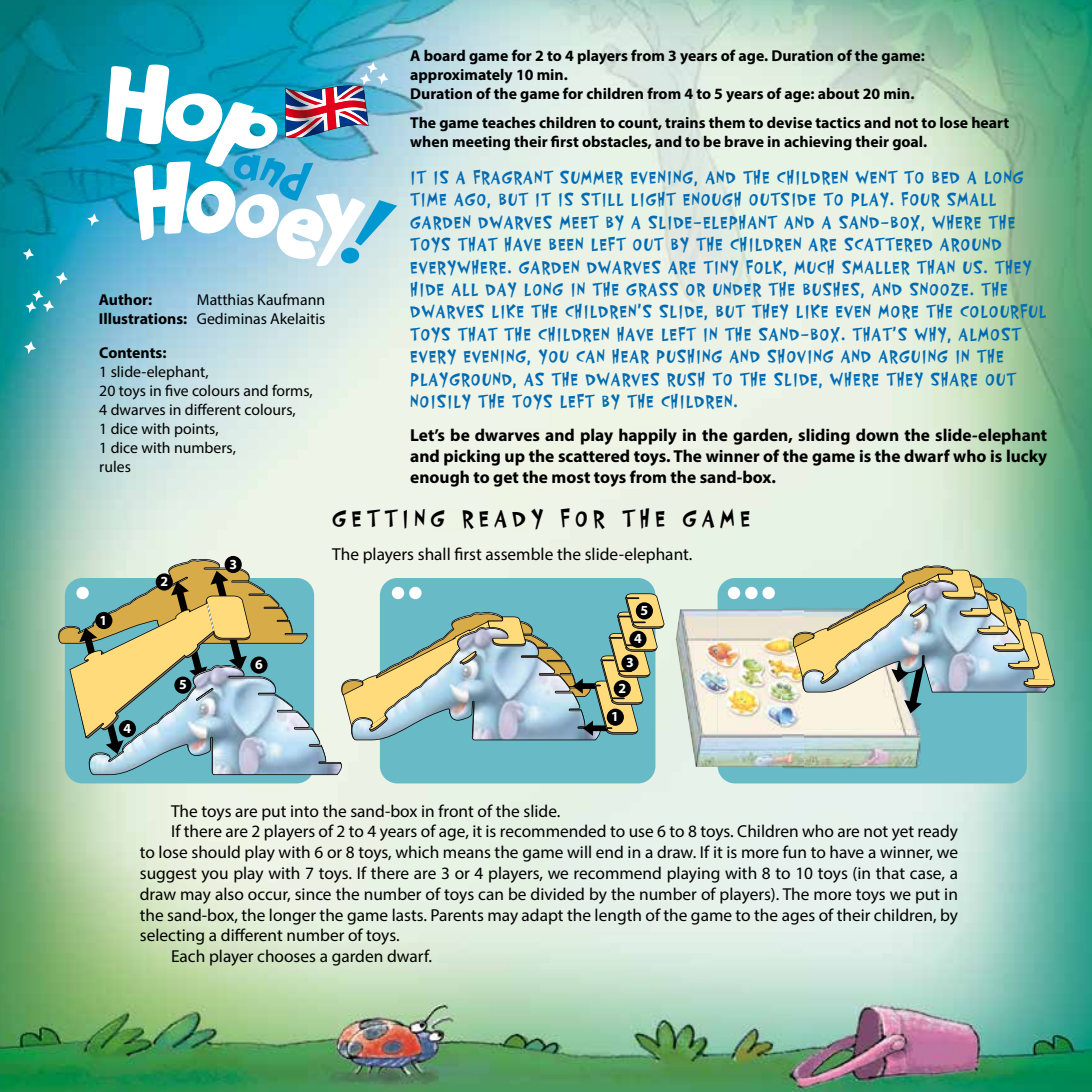
<style>
.page{position:relative;width:1092px;height:1092px;background:#fff}
.page>*{position:absolute;margin:0;border:0;box-sizing:border-box;transform-origin:0 0}
.t1{font:700 25.2px "PF Cosmonut Pro";letter-spacing:.2em;color:#000}
.t2{font:700 18.9px/22.4px "PF Cosmonut Pro";letter-spacing:.05em;color:#006ab3}
.t3{font:17.32px "Myriad Pro";color:#000}
.t4{font:700 17.32px/20.8px "Myriad Pro";color:#000;text-align:justify}
.t5{font:700 15.75px/18.9px "Myriad Pro";color:#000}
.t6{font:15.75px/18.9px "Myriad Pro";color:#000}
.t7{font:700 13.83px "Myriad Pro";color:#fff}
.s1{font-weight:700}
</style>
<div class="page">
<img style="left:0;top:0;width:1091px;height:1091px">
<svg style="left:24px;top:341px;width:12px;height:13px"></svg>
<svg style="left:87px;top:213px;width:12px;height:13px"></svg>
<svg style="left:56px;top:272px;width:12px;height:12px"></svg>
<svg style="left:26px;top:290px;width:28px;height:23px"></svg>
<svg style="left:23px;top:248px;width:11px;height:12px"></svg>
<div style="left:717px;top:578px;width:309px;height:205px;background:#69bac7;border-radius:17px"></div>
<div style="left:380px;top:578px;width:275px;height:205px;background:#69bac7;border-radius:17px"></div>
<div style="left:65px;top:578px;width:249px;height:205px;background:#69bac7;border-radius:17px"></div>
<img style="left:782px;top:608px;width:138px;height:160px">
<img style="left:675px;top:609px;width:128px;height:157px">
<img style="left:792px;top:564px;width:262px;height:149px">
<div style="left:727px;top:586px;width:13px;height:13px;background:#fff;border-radius:50%"></div>
<div style="left:745px;top:586px;width:12px;height:13px;background:#fff;border-radius:50%"></div>
<div style="left:762px;top:586px;width:12px;height:13px;background:#fff;border-radius:50%"></div>
<svg style="left:58px;top:557px;width:606px;height:218px"></svg>
<svg style="left:105px;top:62px;width:292px;height:205px"></svg>
<p class="t6" style="left:99px;top:290px;width:228px;text-align:right">Matthias Kaufmann<br><span class="s1">Illustrations:</span> Gediminas Akelaitis</p>
<p class="t5" style="left:99px;top:289px;width:55px">Author:</p>
<p class="t5" style="left:99px;top:343px;width:69px">Contents:</p>
<p class="t6" style="left:99px;top:362px;width:215px">1 slide-elephant,<br>20 toys in five colours and forms,<br>4 dwarves in different colours,<br>1 dice with points,<br>1 dice with numbers,<br>rules</p>
<p class="t5" style="left:410px;top:46px;width:516px">A board game for 2 to 4 players from 3 years of age. Duration of the game: approximately 10 min.<br>Duration of the game for children from 4 to 5 years of age: about 20 min.</p>
<p class="t5" style="left:410px;top:113px;width:600px">The game teaches children to count, trains them to devise tactics and not to lose heart when meeting their first obstacles, and to be brave in achieving their goal.</p>
<p class="t2" style="left:410px;top:165px;width:637px">IT IS A FRAGRANT SUMMER EVENING, AND THE CHILDREN WENT TO BED A LONG TIME AGO, BUT IT IS STILL LIGHT ENOUGH OUTSIDE TO PLAY. FOUR SMALL GARDEN DWARVES MEET BY A SLIDE-ELEPHANT AND A SAND-BOX, WHERE THE TOYS THAT HAVE BEEN LEFT OUT BY THE CHILDREN ARE SCATTERED AROUND EVERYWHERE. GARDEN DWARVES ARE TINY FOLK, MUCH SMALLER THAN US. THEY HIDE ALL DAY LONG IN THE GRASS OR UNDER THE BUSHES, AND SNOOZE. THE DWARVES LIKE THE CHILDREN’S SLIDE, BUT THEY LIKE EVEN MORE THE COLOURFUL TOYS THAT THE CHILDREN HAVE LEFT IN THE SAND-BOX. THAT’S WHY, ALMOST EVERY EVENING, YOU CAN HEAR PUSHING AND SHOVING AND ARGUING IN THE PLAYGROUND, AS THE DWARVES RUSH TO THE SLIDE, WHERE THEY SHARE OUT NOISILY THE TOYS LEFT BY THE CHILDREN.</p>
<p class="t4" style="left:410px;top:424px;width:638px">Let’s be dwarves and play happily in the garden, sliding down the slide-elephant and picking up the scattered toys. The winner of the game is the dwarf who is lucky enough to get the most toys from the sand-box.</p>
<p class="t7" style="left:100px;top:611px;width:9px">1</p>
<p class="t7" style="left:124px;top:719px;width:9px">4</p>
<p class="t7" style="left:160px;top:572px;width:9px">2</p>
<p class="t7" style="left:179px;top:675px;width:9px">5</p>
<p class="t7" style="left:229px;top:555px;width:9px">3</p>
<p class="t7" style="left:255px;top:655px;width:9px">6</p>
<h1 class="t1" style="left:332px;top:500px;width:419px">GETTING READY FOR THE GAME</h1>
<p class="t3" style="left:332px;top:543px;width:362px">The players shall first assemble the slide-elephant.</p>
<p class="t7" style="left:640px;top:601px;width:9px">5</p>
<p class="t7" style="left:634px;top:629px;width:9px">4</p>
<p class="t7" style="left:626px;top:653px;width:9px">3</p>
<p class="t7" style="left:618px;top:679px;width:9px">2</p>
<p class="t7" style="left:611px;top:707px;width:9px">1</p>
<p class="t3" style="left:171px;top:800px;width:391px">The toys are put into the sand-box in front of the slide.</p>
<p class="t3" style="left:171px;top:820px;width:788px">If there are 2 players of 2 to 4 years of age, it is recommended to use 6 to 8 toys. Children who are not yet ready</p>
<p class="t3" style="left:140px;top:841px;width:819px">to lose should play with 6 or 8 toys, which means the game will end in a draw. If it is more fun to have a winner, we</p>
<p class="t3" style="left:140px;top:862px;width:819px">suggest you play with 7 toys. If there are 3 or 4 players, we recommend playing with 8 to 10 toys (in that case, a</p>
<p class="t3" style="left:140px;top:883px;width:819px">draw may also occur, since the number of toys can be divided by the number of players). The more toys we put in</p>
<p class="t3" style="left:140px;top:904px;width:819px">the sand-box, the longer the game lasts. Parents may adapt the length of the game to the ages of their children, by</p>
<p class="t3" style="left:140px;top:924px;width:261px">selecting a different number of toys.</p>
<p class="t3" style="left:171px;top:945px;width:262px">Each player chooses a garden dwarf.</p>
</div>
